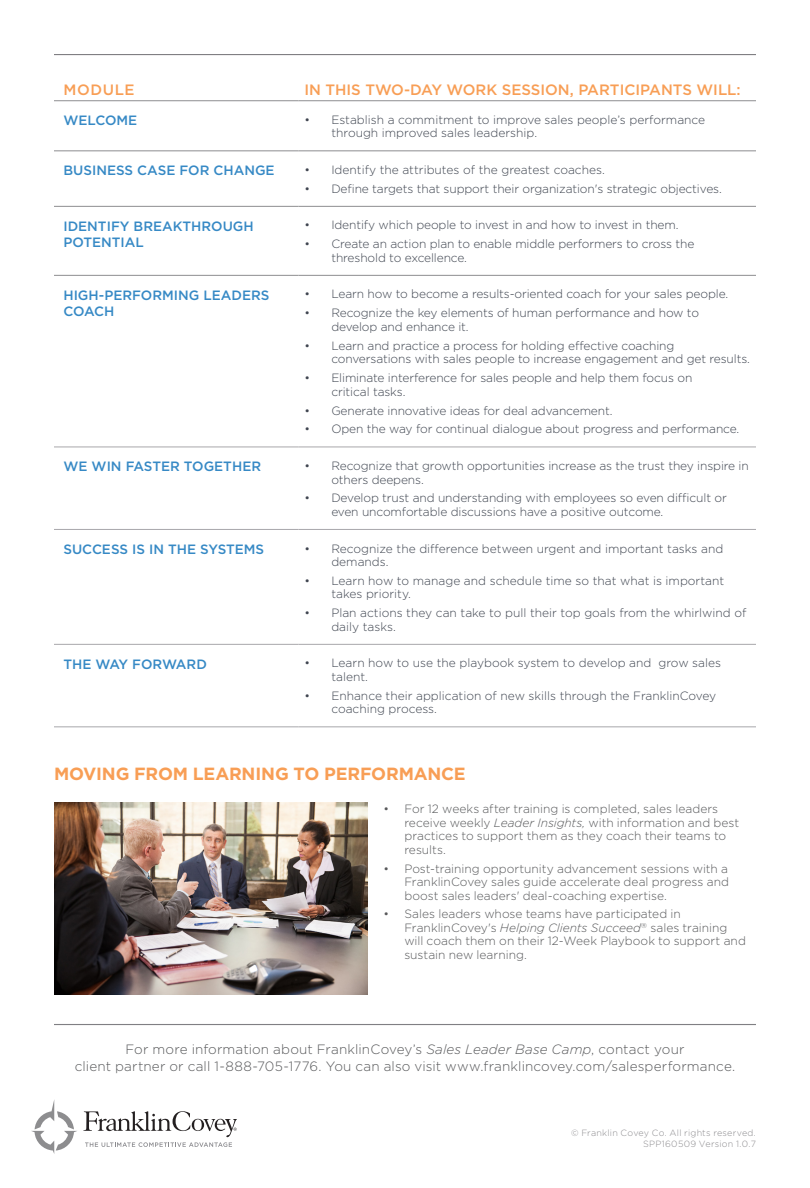
<style>
.page{position:relative;width:810px;height:1188px;background:#fff}
.page>*{position:absolute;margin:0;border:0;box-sizing:border-box;transform-origin:0 0}
.t1{font:700 17.7px "Gotham";letter-spacing:-.01em;color:#f89e55}
.t2{font:500 15px "Gotham";color:#f89e55}
.t3{font:300 13.5px/16.8px "Gotham";letter-spacing:.01em;color:#58595b;text-align:center}
.t4{font:500 13.5px/16.2px "Gotham";color:#3689c5}
.t5{font:300 12px/13.5px "Gotham";letter-spacing:-.01em;color:#3f4550}
.t6{font:300 12px/13.5px "Gotham";color:#58595b}
.t7{font:300 9px/12px "Gotham";letter-spacing:.025em;color:#8c8b8e;text-align:right}
.s1{font-style:italic}
</style>
<div class="page">
<hr style="left:54px;top:100px;width:244px;height:1px;background:#8d8d90">
<hr style="left:298px;top:100px;width:458px;height:1px;background:#8d8d90">
<hr style="left:54px;top:151px;width:244px;height:1px;background:#8d8d90">
<hr style="left:54px;top:206px;width:244px;height:1px;background:#8d8d90">
<hr style="left:298px;top:151px;width:458px;height:1px;background:#8d8d90">
<hr style="left:298px;top:206px;width:458px;height:1px;background:#8d8d90">
<hr style="left:54px;top:275px;width:244px;height:1px;background:#8d8d90">
<hr style="left:298px;top:275px;width:458px;height:1px;background:#8d8d90">
<hr style="left:54px;top:447px;width:244px;height:1px;background:#a8a7ab">
<hr style="left:298px;top:447px;width:458px;height:1px;background:#a8a7ab">
<hr style="left:54px;top:529px;width:244px;height:1px;background:#a8a7ab">
<hr style="left:298px;top:529px;width:458px;height:1px;background:#a8a7ab">
<hr style="left:54px;top:644px;width:244px;height:1px;background:#a8a7ab">
<hr style="left:298px;top:644px;width:458px;height:1px;background:#a8a7ab">
<hr style="left:54px;top:727px;width:244px;height:1px;background:#a8a7ab">
<hr style="left:298px;top:727px;width:458px;height:1px;background:#a8a7ab">
<hr style="left:54px;top:54px;width:702px;height:1px;background:#807f83">
<hr style="left:54px;top:1024px;width:702px;height:1px;background:#807f83">
<svg style="left:83px;top:1111px;width:154px;height:36px"></svg>
<svg style="left:31px;top:1100px;width:46px;height:54px"></svg>
<img style="left:54px;top:802px;width:313px;height:192px">
<p class="t2" style="left:63px;top:80px;width:73px">MODULE</p>
<p class="t2" style="left:304px;top:80px;width:438px">IN THIS TWO-DAY WORK SESSION, PARTICIPANTS WILL:</p>
<p class="t4" style="left:63px;top:112px;width:75px">WELCOME</p>
<p class="t5" style="left:331px;top:113px;width:375px;text-indent:-27px">• Establish a commitment to improve sales people’s performance through improved sales leadership.</p>
<p class="t4" style="left:63px;top:162px;width:213px">BUSINESS CASE FOR CHANGE</p>
<p class="t5" style="left:304px;top:163px;width:302px">• Identify the attributes of the greatest coaches.</p>
<p class="t5" style="left:304px;top:182px;width:419px">• Define targets that support their organization's strategic objectives.</p>
<p class="t4" style="left:63px;top:218px;width:192px">IDENTIFY BREAKTHROUGH<br>POTENTIAL</p>
<p class="t5" style="left:304px;top:218px;width:376px">• Identify which people to invest in and how to invest in them.</p>
<p class="t5" style="left:331px;top:237px;width:365px;text-indent:-27px">• Create an action plan to enable middle performers to cross the threshold to excellence.</p>
<p class="t4" style="left:63px;top:287px;width:208px">HIGH-PERFORMING LEADERS<br>COACH</p>
<p class="t5" style="left:304px;top:287px;width:425px">• Learn how to become a results-oriented coach for your sales people.</p>
<p class="t5" style="left:331px;top:306px;width:369px;text-indent:-27px">• Recognize the key elements of human performance and how to develop and enhance it.</p>
<p class="t5" style="left:331px;top:338px;width:420px;text-indent:-27px">• Learn and practice a process for holding effective coaching conversations with sales people to increase engagement and get results.</p>
<p class="t5" style="left:331px;top:371px;width:363px;text-indent:-27px">• Eliminate interference for sales people and help them focus on critical tasks.</p>
<p class="t5" style="left:304px;top:403px;width:310px">• Generate innovative ideas for deal advancement.</p>
<p class="t5" style="left:304px;top:422px;width:437px">• Open the way for continual dialogue about progress and performance.</p>
<p class="t4" style="left:63px;top:458px;width:199px">WE WIN FASTER TOGETHER</p>
<p class="t5" style="left:331px;top:459px;width:419px;text-indent:-27px">• Recognize that growth opportunities increase as the trust they inspire in others deepens.</p>
<p class="t5" style="left:331px;top:491px;width:397px;text-indent:-27px">• Develop trust and understanding with employees so even difficult or even uncomfortable discussions have a positive outcome.</p>
<p class="t4" style="left:63px;top:541px;width:202px">SUCCESS IS IN THE SYSTEMS</p>
<p class="t5" style="left:331px;top:541px;width:394px;text-indent:-27px">• Recognize the difference between urgent and important tasks and demands.</p>
<p class="t5" style="left:331px;top:574px;width:394px;text-indent:-27px">• Learn how to manage and schedule time so that what is important takes priority.</p>
<p class="t5" style="left:331px;top:606px;width:417px;text-indent:-27px">• Plan actions they can take to pull their top goals from the whirlwind of daily tasks.</p>
<p class="t4" style="left:63px;top:656px;width:145px">THE WAY FORWARD</p>
<p class="t5" style="left:331px;top:656px;width:391px;text-indent:-27px">• Learn how to use the playbook system to develop and grow sales talent.</p>
<p class="t5" style="left:331px;top:689px;width:386px;text-indent:-27px">• Enhance their application of new skills through the FranklinCovey coaching process.</p>
<h1 class="t1" style="left:54px;top:762px;width:413px">MOVING FROM LEARNING TO PERFORMANCE</h1>
<p class="t6" style="left:404px;top:802px;width:336px;text-indent:-21px">• For 12 weeks after training is completed, sales leaders receive weekly <span class="s1">Leader Insights,</span> with information and best practices to support them as they coach their teams to results.</p>
<p class="t6" style="left:404px;top:861px;width:326px;text-align:justify;text-indent:-21px">• Post-training opportunity advancement sessions with a FranklinCovey sales guide accelerate deal progress and boost sales leaders' deal-coaching expertise.</p>
<p class="t6" style="left:404px;top:907px;width:343px;text-indent:-21px">• Sales leaders whose teams have participated in FranklinCovey's <span class="s1">Helping Clients Succeed</span><sup>®</sup> sales training will coach them on their 12-Week Playbook to support and sustain new learning.</p>
<p class="t3" style="left:75px;top:1040px;width:662px">For more information about FranklinCovey’s <span class="s1">Sales Leader Base Camp</span>, contact your<br>client partner or call 1-888-705-1776. You can also visit www.franklincovey.com/salesperformance.</p>
<p class="t7" style="left:571px;top:1126px;width:186px">© Franklin Covey Co. All rights reserved.<br>SPP160509 Version 1.0.7</p>
</div>
